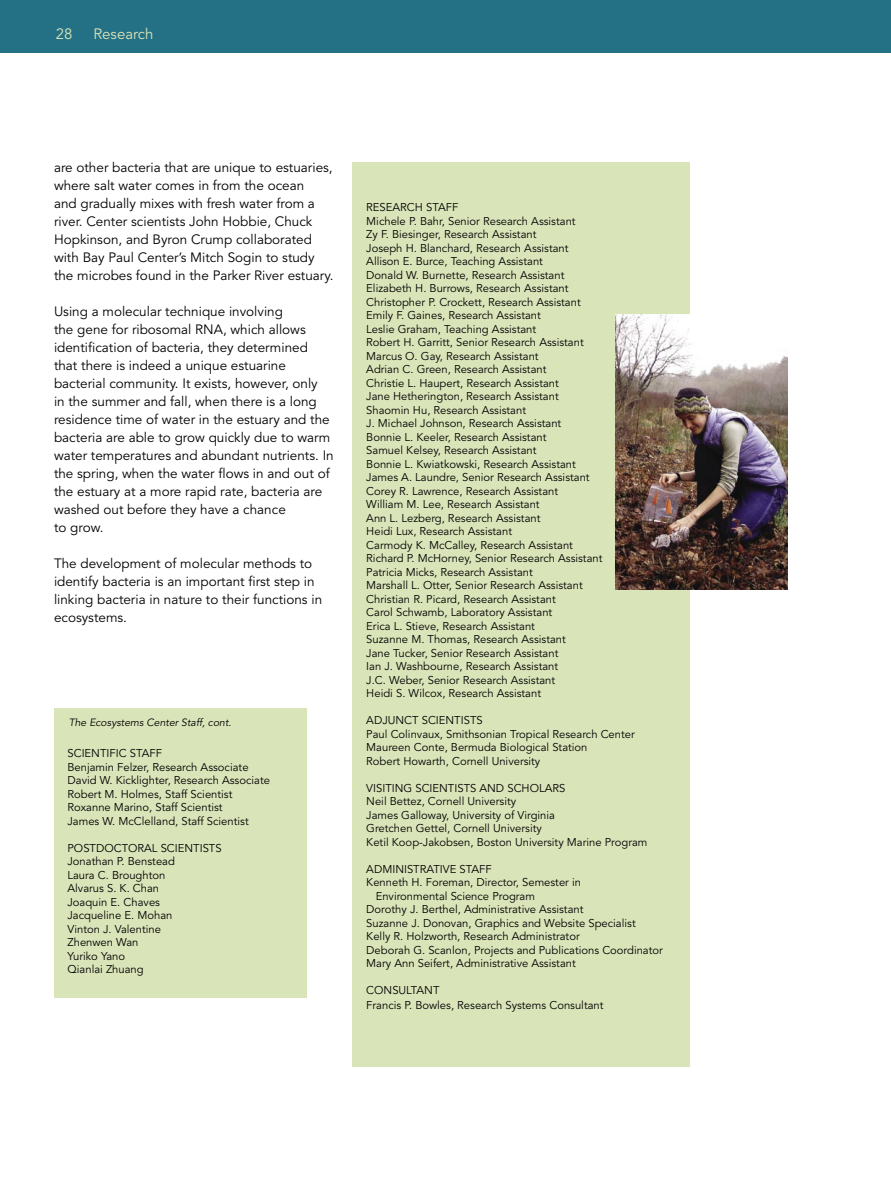
<style>
.page{position:relative;width:891px;height:1188px;background:#fff}
.page>*{position:absolute;margin:0;border:0;box-sizing:border-box;transform-origin:0 0}
.t1{font:15px "Avenir";color:#dae4b9}
.t2{font:13.5px/18px "Avenir";color:#000}
.Heading_1{font:11.25px/13.5px "Avenir";color:#000}
.Heading_4{font:11.25px "Avenir";color:#000}
.t3{font:italic 10.5px "Avenir";color:#000}
</style>
<div class="page">
<div style="left:0;top:0;width:891px;height:52px;background:#247186"></div>
<div style="left:54px;top:708px;width:253px;height:290px;background:#dae4b9"></div>
<div style="left:353px;top:162px;width:337px;height:904px;background:#dae4b9"></div>
<img style="left:616px;top:314px;width:172px;height:276px">
<h1 class="t1" style="left:56px;top:25px;width:18px">28</h1>
<h1 class="t1" style="left:93px;top:25px;width:62px">Research</h1>
<p class="t2" style="left:54px;top:159px;width:281px">are other bacteria that are unique to estuaries, where salt water comes in from the ocean<br>and gradually mixes with fresh water from a river. Center scientists John Hobbie, Chuck Hopkinson, and Byron Crump collaborated with Bay Paul Center’s Mitch Sogin to study the microbes found in the Parker River estuary.</p>
<p class="t2" style="left:54px;top:303px;width:281px">Using a molecular technique involving<br>the gene for ribosomal RNA, which allows identification of bacteria, they determined that there is indeed a unique estuarine bacterial community. It exists, however, only<br>in the summer and fall, when there is a long residence time of water in the estuary and the bacteria are able to grow quickly due to warm water temperatures and abundant nutrients. In the spring, when the water flows in and out of the estuary at a more rapid rate, bacteria are washed out before they have a chance</p>
<p class="t2" style="left:54px;top:519px;width:51px">to grow.</p>
<p class="t2" style="left:54px;top:555px;width:270px">The development of molecular methods to identify bacteria is an important first step in linking bacteria in nature to their functions in ecosystems.</p>
<p class="t3" style="left:69px;top:716px;width:164px">The Ecosystems Center Staff, cont.</p>
<p class="Heading_1" style="left:68px;top:747px;width:96px">SCIENTIFIC STAFF</p>
<p class="Heading_1" style="left:68px;top:760px;width:183px">Benjamin Felzer, Research Associate</p>
<p class="Heading_1" style="left:68px;top:774px;width:204px">David W. Kicklighter, Research Associate</p>
<p class="Heading_1" style="left:68px;top:787px;width:166px">Robert M. Holmes, Staff Scientist</p>
<p class="Heading_1" style="left:68px;top:801px;width:157px">Roxanne Marino, Staff Scientist</p>
<p class="Heading_1" style="left:68px;top:814px;width:183px">James W. McClelland, Staff Scientist</p>
<p class="Heading_1" style="left:68px;top:841px;width:156px">POSTDOCTORAL SCIENTISTS</p>
<p class="Heading_1" style="left:68px;top:855px;width:109px">Jonathan P. Benstead</p>
<p class="Heading_1" style="left:68px;top:868px;width:99px">Laura C. Broughton</p>
<p class="Heading_1" style="left:68px;top:882px;width:93px">Alvarus S. K. Chan</p>
<p class="Heading_1" style="left:68px;top:895px;width:94px">Joaquin E. Chaves</p>
<p class="Heading_1" style="left:68px;top:909px;width:107px">Jacqueline E. Mohan</p>
<p class="Heading_1" style="left:68px;top:922px;width:95px">Vinton J. Valentine</p>
<p class="Heading_1" style="left:68px;top:936px;width:73px">Zhenwen Wan</p>
<p class="Heading_1" style="left:68px;top:949px;width:59px">Yuriko Yano</p>
<p class="Heading_1" style="left:68px;top:963px;width:78px">Qianlai Zhuang</p>
<p class="Heading_1" style="left:366px;top:201px;width:94px">RESEARCH STAFF</p>
<p class="Heading_1" style="left:366px;top:214px;width:211px">Michele P. Bahr, Senior Research Assistant</p>
<p class="Heading_1" style="left:366px;top:228px;width:172px">Zy F. Biesinger, Research Assistant</p>
<p class="Heading_1" style="left:366px;top:241px;width:204px">Joseph H. Blanchard, Research Assistant</p>
<p class="Heading_1" style="left:366px;top:255px;width:178px">Allison E. Burce, Teaching Assistant</p>
<p class="Heading_1" style="left:366px;top:268px;width:200px">Donald W. Burnette, Research Assistant</p>
<p class="Heading_1" style="left:366px;top:282px;width:204px">Elizabeth H. Burrows, Research Assistant</p>
<p class="Heading_1" style="left:366px;top:295px;width:216px">Christopher P. Crockett, Research Assistant</p>
<p class="Heading_1" style="left:366px;top:309px;width:176px">Emily F. Gaines, Research Assistant</p>
<p class="Heading_1" style="left:366px;top:322px;width:172px">Leslie Graham, Teaching Assistant</p>
<p class="Heading_1" style="left:366px;top:336px;width:219px">Robert H. Garritt, Senior Research Assistant</p>
<p class="Heading_1" style="left:366px;top:349px;width:174px">Marcus O. Gay, Research Assistant</p>
<p class="Heading_1" style="left:366px;top:363px;width:182px">Adrian C. Green, Research Assistant</p>
<p class="Heading_1" style="left:366px;top:376px;width:194px">Christie L. Haupert, Research Assistant</p>
<p class="Heading_1" style="left:366px;top:390px;width:194px">Jane Hetherington, Research Assistant</p>
<p class="Heading_1" style="left:366px;top:403px;width:161px">Shaomin Hu, Research Assistant</p>
<p class="Heading_1" style="left:366px;top:417px;width:197px">J. Michael Johnson, Research Assistant</p>
<p class="Heading_1" style="left:366px;top:430px;width:182px">Bonnie L. Keeler, Research Assistant</p>
<p class="Heading_1" style="left:366px;top:444px;width:172px">Samuel Kelsey, Research Assistant</p>
<p class="Heading_1" style="left:366px;top:457px;width:211px">Bonnie L. Kwiatkowski, Research Assistant</p>
<p class="Heading_1" style="left:366px;top:471px;width:225px">James A. Laundre, Senior Research Assistant</p>
<p class="Heading_1" style="left:366px;top:484px;width:193px">Corey R. Lawrence, Research Assistant</p>
<p class="Heading_1" style="left:366px;top:498px;width:175px">William M. Lee, Research Assistant</p>
<p class="Heading_1" style="left:366px;top:511px;width:176px">Ann L. Lezberg, Research Assistant</p>
<p class="Heading_1" style="left:366px;top:525px;width:147px">Heidi Lux, Research Assistant</p>
<p class="Heading_1" style="left:366px;top:538px;width:208px">Carmody K. McCalley, Research Assistant</p>
<p class="Heading_1" style="left:366px;top:552px;width:238px">Richard P. McHorney, Senior Research Assistant</p>
<p class="Heading_1" style="left:366px;top:565px;width:168px">Patricia Micks, Research Assistant</p>
<p class="Heading_1" style="left:366px;top:579px;width:218px">Marshall L. Otter, Senior Research Assistant</p>
<p class="Heading_1" style="left:366px;top:592px;width:191px">Christian R. Picard, Research Assistant</p>
<p class="Heading_1" style="left:366px;top:606px;width:188px">Carol Schwamb, Laboratory Assistant</p>
<p class="Heading_1" style="left:366px;top:619px;width:170px">Erica L. Stieve, Research Assistant</p>
<p class="Heading_1" style="left:366px;top:633px;width:201px">Suzanne M. Thomas, Research Assistant</p>
<p class="Heading_1" style="left:366px;top:646px;width:194px">Jane Tucker, Senior Research Assistant</p>
<p class="Heading_1" style="left:366px;top:660px;width:193px">Ian J. Washbourne, Research Assistant</p>
<p class="Heading_1" style="left:366px;top:673px;width:190px">J.C. Weber, Senior Research Assistant</p>
<p class="Heading_1" style="left:366px;top:687px;width:176px">Heidi S. Wilcox, Research Assistant</p>
<p class="Heading_4" style="left:366px;top:714px;width:118px">ADJUNCT SCIENTISTS</p>
<p class="Heading_1" style="left:366px;top:727px;width:270px">Paul Colinvaux, Smithsonian Tropical Research Center<br>Maureen Conte, Bermuda Biological Station</p>
<p class="Heading_1" style="left:366px;top:754px;width:176px">Robert Howarth, Cornell University</p>
<p class="Heading_1" style="left:366px;top:781px;width:201px">VISITING SCIENTISTS AND SCHOLARS</p>
<p class="Heading_1" style="left:366px;top:795px;width:151px">Neil Bettez, Cornell University</p>
<p class="Heading_1" style="left:366px;top:808px;width:190px">James Galloway, University of Virginia</p>
<p class="Heading_1" style="left:366px;top:822px;width:177px">Gretchen Gettel, Cornell University</p>
<p class="Heading_1" style="left:366px;top:835px;width:283px">Ketil Koop-Jakobsen, Boston University Marine Program</p>
<p class="Heading_1" style="left:366px;top:862px;width:127px">ADMINISTRATIVE STAFF</p>
<p class="Heading_1" style="left:366px;top:876px;width:216px">Kenneth H. Foreman, Director, Semester in</p>
<p class="Heading_1" style="left:376px;top:889px;width:161px">Environmental Science Program</p>
<p class="Heading_1" style="left:366px;top:903px;width:219px">Dorothy J. Berthel, Administrative Assistant</p>
<p class="Heading_1" style="left:366px;top:916px;width:271px">Suzanne J. Donovan, Graphics and Website Specialist</p>
<p class="Heading_1" style="left:366px;top:930px;width:215px">Kelly R. Holzworth, Research Administrator</p>
<p class="Heading_1" style="left:366px;top:943px;width:298px">Deborah G. Scanlon, Projects and Publications Coordinator</p>
<p class="Heading_1" style="left:366px;top:957px;width:211px">Mary Ann Seifert, Administrative Assistant</p>
<p class="Heading_4" style="left:366px;top:984px;width:75px">CONSULTANT</p>
<p class="Heading_1" style="left:366px;top:999px;width:239px">Francis P. Bowles, Research Systems Consultant</p>
</div>
